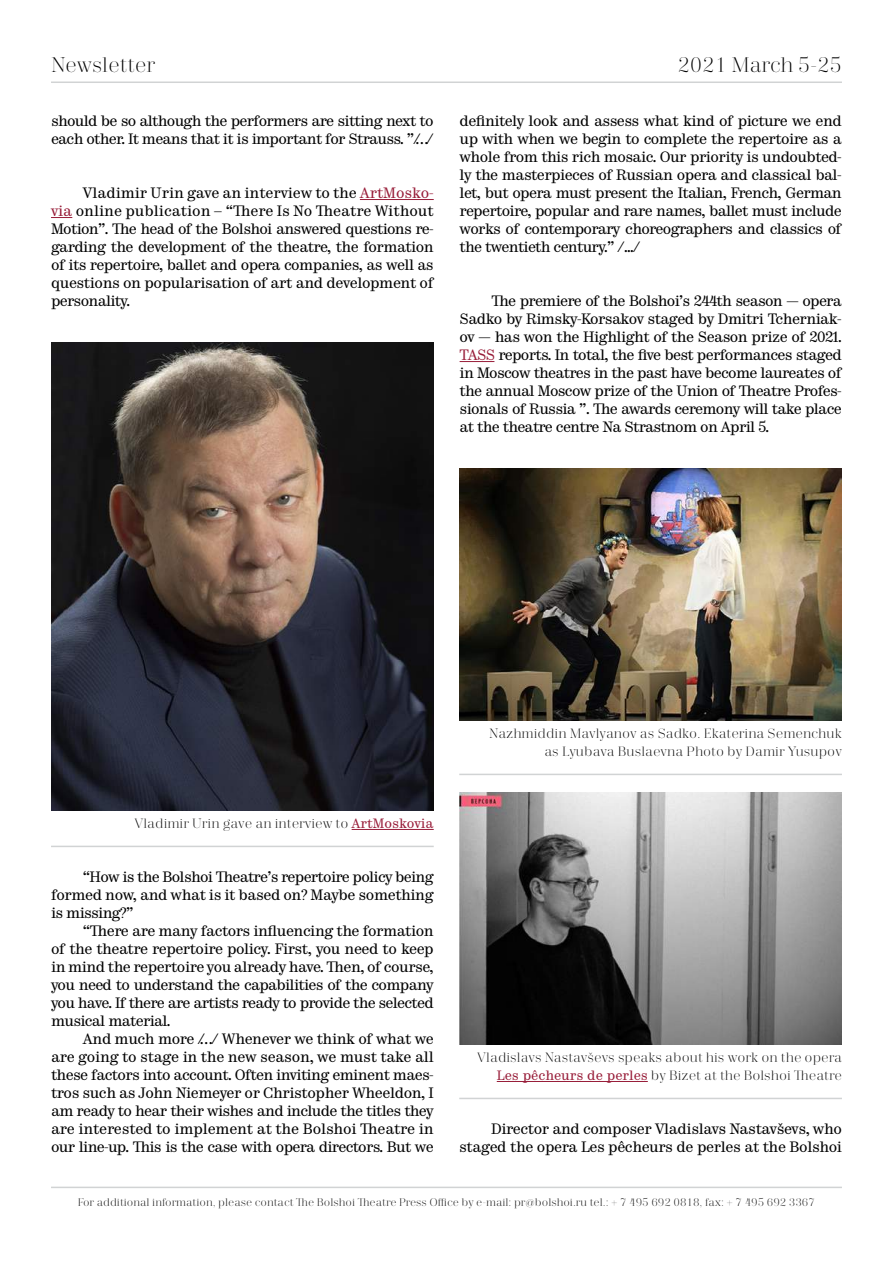
<style>
.page{position:relative;width:893px;height:1263px;background:#fff}
.page>*{position:absolute;margin:0;border:0;box-sizing:border-box;transform-origin:0 0}
.t1{font:300 21px "Trivia Serif";letter-spacing:-.01em;color:#000}
.t2{font:15px/18px "Trivia Serif 10 Demo";letter-spacing:-.045em;color:#000;text-align:justify}
.t3{font:15px/18px "Trivia Serif 10 Demo";letter-spacing:-.025em;color:#000;text-align:right}
.t4{font:300 13.5px/18px "Trivia Serif";color:#000;text-align:right}
.t5{font:300 10.95px "Trivia Serif";color:#000}
.s1{color:#981d39}
.s2{font-family:"Trivia Serif 10 Demo";font-weight:400;color:#981d39}
</style>
<div class="page">
<hr style="left:51px;top:81px;width:791px;height:2px;background:#d1d3d4">
<hr style="left:51px;top:1187px;width:791px;height:1px;background:#d1d3d4">
<hr style="left:460px;top:361px;width:34px;height:1px;background:#981d39">
<hr style="left:360px;top:199px;width:74px;height:1px;background:#981d39">
<svg style="left:51px;top:217px;width:21px;height:1px"></svg>
<img style="left:51px;top:342px;width:383px;height:468px">
<hr style="left:352px;top:829px;width:82px;height:1px;background:#981d39">
<hr style="left:497px;top:1081px;width:151px;height:1px;background:#981d39">
<hr style="left:51px;top:846px;width:383px;height:1px;background:#d1d3d4">
<hr style="left:459px;top:774px;width:383px;height:1px;background:#d1d3d4">
<hr style="left:459px;top:1098px;width:383px;height:1px;background:#d1d3d4">
<img style="left:460px;top:468px;width:382px;height:252px">
<img style="left:459px;top:792px;width:383px;height:252px">
<h1 class="t1" style="left:51px;top:54px;width:106px">Newsletter</h1>
<h1 class="t1" style="left:678px;top:54px;width:166px">2021 March 5-25</h1>
<p class="t2" style="left:51px;top:113px;width:384px">should be so although the performers are sitting next to each other. It means that it is important for Strauss. ”/… /</p>
<p class="t2" style="left:51px;top:185px;width:384px;text-indent:32px">Vladimir Urin gave an interview to the <span class="s1">ArtMosko&shy;via</span> online publication – “There Is No Theatre Without Motion”. The head of the Bolshoi answered questions re&shy;garding the development of the theatre, the formation of its repertoire, ballet and opera companies, as well as questions on popularisation of art and development of personality.</p>
<p class="t2" style="left:460px;top:113px;width:384px">definitely look and assess what kind of picture we end up with when we begin to complete the repertoire as a whole from this rich mosaic. Our priority is undoubted&shy;ly the masterpieces of Russian opera and classical bal&shy;let, but opera must present the Italian, French, German repertoire, popular and rare names, ballet must include works of contemporary choreographers and classics of the twentieth century.” /.../</p>
<p class="t2" style="left:460px;top:293px;width:384px;text-indent:32px">The premiere of the Bolshoi’s 244th season — opera Sadko by Rimsky-Korsakov staged by Dmitri Tcherniak&shy;ov — has won the Highlight of the Season prize of 2021.<br><span class="s1">TASS</span> reports. In total, the five best performances staged in Moscow theatres in the past have become laureates of the annual Moscow prize of the Union of Theatre Profes&shy;sionals of Russia ”. The awards ceremony will take place at the theatre centre Na Strastnom on April 5.</p>
<p class="t4" style="left:135px;top:815px;width:301px">Vladimir Urin gave an interview to <span class="s2">ArtMoskovia</span></p>
<p class="t2" style="left:51px;top:869px;width:384px;text-indent:32px">“How is the Bolshoi Theatre’s repertoire policy being formed now, and what is it based on? Maybe something is missing?”</p>
<p class="t2" style="left:51px;top:923px;width:384px;text-indent:32px">“There are many factors influencing the formation of the theatre repertoire policy. First, you need to keep in mind the repertoire you already have. Then, of course, you need to understand the capabilities of the company you have. If there are artists ready to provide the selected musical material.</p>
<p class="t2" style="left:51px;top:1031px;width:384px;text-indent:32px">And much more /… / Whenever we think of what we are going to stage in the new season, we must take all these factors into account. Often inviting eminent maes&shy;tros such as John Niemeyer or Christopher Wheeldon, I am ready to hear their wishes and include the titles they are interested to implement at the Bolshoi Theatre in our line-up. This is the case with opera directors. But we</p>
<p class="t4" style="left:489px;top:725px;width:354px">Nazhmiddin Mavlyanov as Sadko. Ekaterina Semenchuk as Lyubava Buslaevna Photo by Damir Yusupov</p>
<p class="t4" style="left:477px;top:1049px;width:366px">Vladislavs Nastavševs speaks about his work on the opera<br><span class="s2">Les pêcheurs de perles</span> by Bizet at the Bolshoi Theatre</p>
<p class="t3" style="left:459px;top:1121px;width:384px">Director and composer Vladislavs Nastavševs, who staged the opera Les pêcheurs de perles at the Bolshoi</p>
<p class="t5" style="left:78px;top:1196px;width:739px">For additional information, please contact The Bolshoi Theatre Press Office by e-mail: pr@bolshoi.ru tel.: + 7 495 692 0818, fax: + 7 495 692 3367</p>
</div>
